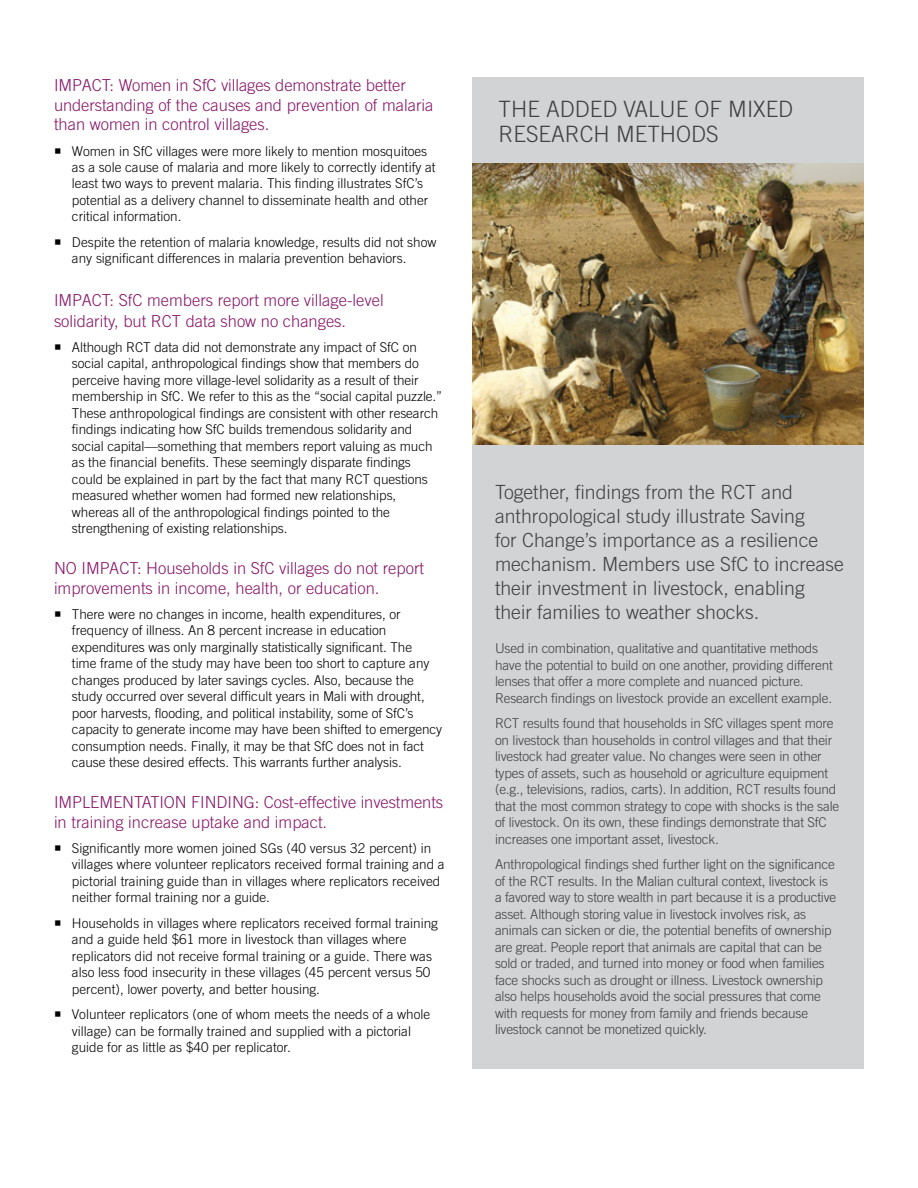
<style>
.page{position:relative;width:918px;height:1188px;background:#fff}
.page>*{position:absolute;margin:0;border:0;box-sizing:border-box;transform-origin:0 0}
.t1{font:300 22.5px/25.5px "Trade Gothic";color:#414042}
.t2{font:300 19.5px/24px "Trade Gothic";color:#414042}
.t3{font:300 16.5px/19.5px "Trade Gothic";color:#871568}
.t4{font:300 13.5px/16.5px "Trade Gothic";letter-spacing:-.005em;color:#000}
.t5{font:300 13.5px/16.5px "Trade Gothic";letter-spacing:-.01em;color:#414042}
</style>
<div class="page">
<div style="left:472px;top:77px;width:392px;height:992px;background:#d1d3d4"></div>
<img style="left:472px;top:163px;width:392px;height:282px">
<p class="t3" style="left:54px;top:75px;width:381px">IMPACT: Women in SfC villages demonstrate better understanding of the causes and prevention of malaria than women in control villages.</p>
<p class="t4" style="left:72px;top:142px;width:365px;text-indent:-18px">○ Women in SfC villages were more likely to mention mosquitoes as a sole cause of malaria and more likely to correctly identify at least two ways to prevent malaria. This finding illustrates SfC’s potential as a delivery channel to disseminate health and other critical information.</p>
<p class="t4" style="left:72px;top:234px;width:366px;text-indent:-18px">○ Despite the retention of malaria knowledge, results did not show any significant differences in malaria prevention behaviors.</p>
<p class="t3" style="left:54px;top:289px;width:331px;line-height:21px">IMPACT: SfC members report more village-level solidarity, but RCT data show no changes.</p>
<p class="t4" style="left:72px;top:339px;width:372px;text-indent:-18px">○ Although RCT data did not demonstrate any impact of SfC on social capital, anthropological findings show that members do perceive having more village-level solidarity as a result of their membership in SfC. We refer to this as the “social capital puzzle.” These anthropological findings are consistent with other research findings indicating how SfC builds tremendous solidarity and social capital—something that members report valuing as much as the financial benefits. These seemingly disparate findings could be explained in part by the fact that many RCT questions measured whether women had formed new relationships, whereas all of the anthropological findings pointed to the strengthening of existing relationships.</p>
<p class="t3" style="left:54px;top:558px;width:372px">NO IMPACT: Households in SfC villages do not report improvements in income, health, or education.</p>
<p class="t4" style="left:72px;top:606px;width:372px;text-indent:-18px">○ There were no changes in income, health expenditures, or frequency of illness. An 8 percent increase in education expenditures was only marginally statistically significant. The<br>time frame of the study may have been too short to capture any changes produced by later savings cycles. Also, because the study occurred over several difficult years in Mali with drought, poor harvests, flooding, and political instability, some of SfC’s capacity to generate income may have been shifted to emergency consumption needs. Finally, it may be that SfC does not in fact cause these desired effects. This warrants further analysis.</p>
<p class="t3" style="left:54px;top:792px;width:391px">IMPLEMENTATION FINDING: Cost-effective investments in training increase uptake and impact.</p>
<p class="t4" style="left:72px;top:840px;width:374px;text-indent:-18px">○ Significantly more women joined SGs (40 versus 32 percent) in villages where volunteer replicators received formal training and a pictorial training guide than in villages where replicators received neither formal training nor a guide.</p>
<p class="t4" style="left:72px;top:915px;width:367px;text-indent:-18px">○ Households in villages where replicators received formal training and a guide held $61 more in livestock than villages where replicators did not receive formal training or a guide. There was also less food insecurity in these villages (45 percent versus 50 percent), lower poverty, and better housing.</p>
<p class="t4" style="left:72px;top:1006px;width:360px;text-indent:-18px">○ Volunteer replicators (one of whom meets the needs of a whole village) can be formally trained and supplied with a pictorial guide for as little as $40 per replicator.</p>
<h1 class="t1" style="left:499px;top:96px;width:296px">THE ADDED VALUE OF MIXED<br>RESEARCH METHODS</h1>
<h2 class="t2" style="left:495px;top:480px;width:350px">Together, findings from the RCT and anthropological study illustrate Saving<br>for Change’s importance as a resilience mechanism. Members use SfC to increase their investment in livestock, enabling their families to weather shocks.</h2>
<p class="t5" style="left:495px;top:640px;width:339px">Used in combination, qualitative and quantitative methods have the potential to build on one another, providing different lenses that offer a more complete and nuanced picture.<br>Research findings on livestock provide an excellent example.</p>
<p class="t5" style="left:495px;top:715px;width:346px">RCT results found that households in SfC villages spent more on livestock than households in control villages and that their livestock had greater value. No changes were seen in other types of assets, such as household or agriculture equipment (e.g., televisions, radios, carts). In addition, RCT results found that the most common strategy to cope with shocks is the sale of livestock. On its own, these findings demonstrate that SfC increases one important asset, livestock.</p>
<p class="t5" style="left:495px;top:856px;width:343px">Anthropological findings shed further light on the significance of the RCT results. In the Malian cultural context, livestock is a favored way to store wealth in part because it is a productive asset. Although storing value in livestock involves risk, as animals can sicken or die, the potential benefits of ownership are great. People report that animals are capital that can be sold or traded, and turned into money or food when families face shocks such as drought or illness. Livestock ownership also helps households avoid the social pressures that come with requests for money from family and friends because livestock cannot be monetized quickly.</p>
</div>
